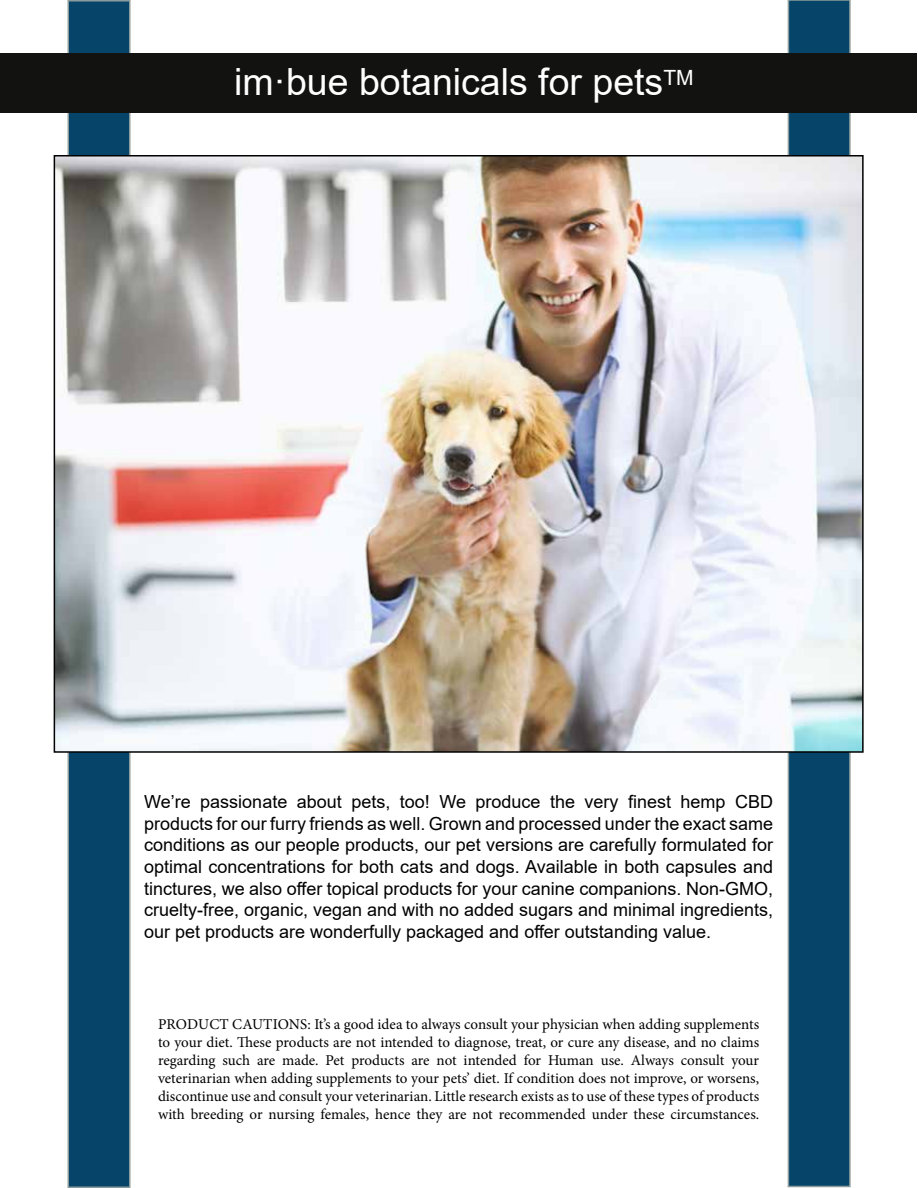
<style>
.page{position:relative;width:918px;height:1188px;background:#fff}
.page>*{position:absolute;margin:0;border:0;box-sizing:border-box;transform-origin:0 0}
.t1{font:37.5px "Arial";color:#fff}
.t2{font:18px/21.6px "Arial";color:#000;text-align:justify}
.t3{font:15px/18px "Minion Pro";color:#000;text-align:justify}
</style>
<div class="page">
<div style="left:788px;top:0;width:62px;height:1186px;background:#06446a"></div>
<div style="left:788px;top:0;width:63px;height:1187px;border:2px solid #8c9c9c"></div>
<div style="left:68px;top:1px;width:62px;height:1186px;background:#06446a"></div>
<div style="left:68px;top:0;width:62px;height:1188px;border:2px solid #8c9c9c"></div>
<div style="left:1px;top:53px;width:916px;height:60px;background:#121310"></div>
<img style="left:57px;top:158px;width:804px;height:592px">
<h1 class="t1" style="left:234px;top:56px;width:461px">im·bue botanicals for pets<sup>TM</sup></h1>
<p class="t2" style="left:144px;top:791px;width:630px">We’re passionate about pets, too! We produce the very finest hemp CBD products for our furry friends as well. Grown and processed under the exact same conditions as our people products, our pet versions are carefully formulated for optimal concentrations for both cats and dogs. Available in both capsules and tinctures, we also offer topical products for your canine companions. Non-GMO, cruelty-free, organic, vegan and with no added sugars and minimal ingredients, our pet products are wonderfully packaged and offer outstanding value.</p>
<p class="t3" style="left:158px;top:1016px;width:603px">PRODUCT CAUTIONS: It’s a good idea to always consult your physician when adding supplements to your diet. These products are not intended to diagnose, treat, or cure any disease, and no claims regarding such are made. Pet products are not intended for Human use. Always consult your veterinarian when adding supplements to your pets’ diet. If condition does not improve, or worsens, discontinue use and consult your veterinarian. Little research exists as to use of these types of products with breeding or nursing females, hence they are not recommended under these circumstances.</p>
</div>
